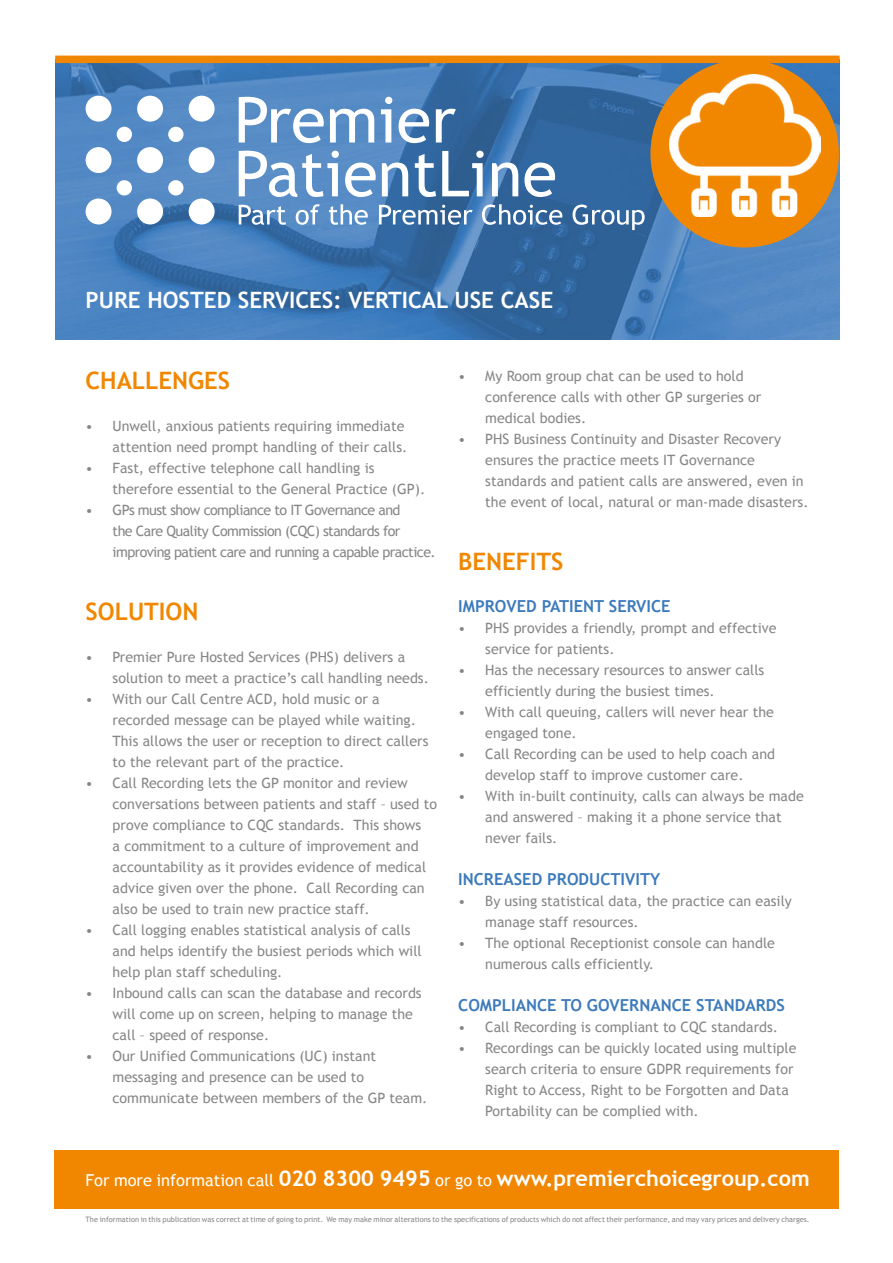
<style>
.page{position:relative;width:893px;height:1263px;background:#fff}
.page>*{position:absolute;margin:0;border:0;box-sizing:border-box;transform-origin:0 0}
.t1{font:700 24px "Trebuchet MS";color:#f18700}
.t2{font:700 22.5px "Trebuchet MS";color:#fff}
.t3{font:700 21.75px "Trebuchet MS";color:#fff}
.t4{font:700 16.5px "Trebuchet MS";color:#3c7abc}
.t5{font:14.25px/21px "Trebuchet MS";color:#878787}
.t6{font:14.25px/21px "Trebuchet MS";letter-spacing:-.04em;color:#878787}
.t7{font:7.5px "Trebuchet MS";color:#878787}
.s1{font-weight:400;font-size:16.5px}
</style>
<div class="page">
<img style="left:55px;top:63px;width:785px;height:276px">
<div style="left:55px;top:56px;width:785px;height:7px;background:#f18700"></div>
<svg style="left:239px;top:97px;width:85px;height:46px"></svg>
<svg style="left:330px;top:109px;width:44px;height:33px"></svg>
<svg style="left:381px;top:97px;width:11px;height:45px"></svg>
<svg style="left:399px;top:109px;width:30px;height:34px"></svg>
<svg style="left:436px;top:109px;width:20px;height:33px"></svg>
<svg style="left:239px;top:151px;width:100px;height:46px"></svg>
<svg style="left:345px;top:163px;width:31px;height:34px"></svg>
<svg style="left:382px;top:163px;width:26px;height:33px"></svg>
<svg style="left:415px;top:154px;width:21px;height:43px"></svg>
<svg style="left:442px;top:151px;width:42px;height:45px"></svg>
<svg style="left:492px;top:163px;width:26px;height:33px"></svg>
<svg style="left:524px;top:163px;width:31px;height:34px"></svg>
<div style="left:86px;top:96px;width:26px;height:26px;background:#fff;border-radius:50%"></div>
<div style="left:137px;top:96px;width:26px;height:26px;background:#fff;border-radius:50%"></div>
<div style="left:189px;top:96px;width:26px;height:26px;background:#fff;border-radius:50%"></div>
<div style="left:86px;top:199px;width:26px;height:25px;background:#fff;border-radius:50%"></div>
<div style="left:137px;top:199px;width:26px;height:25px;background:#fff;border-radius:50%"></div>
<div style="left:189px;top:199px;width:26px;height:25px;background:#fff;border-radius:50%"></div>
<div style="left:86px;top:147px;width:26px;height:26px;background:#fff;border-radius:50%"></div>
<div style="left:137px;top:147px;width:26px;height:26px;background:#fff;border-radius:50%"></div>
<div style="left:189px;top:147px;width:26px;height:26px;background:#fff;border-radius:50%"></div>
<div style="left:168px;top:127px;width:16px;height:15px;background:#fff;border-radius:50%"></div>
<div style="left:168px;top:180px;width:16px;height:15px;background:#fff;border-radius:50%"></div>
<div style="left:117px;top:127px;width:15px;height:15px;background:#fff;border-radius:50%"></div>
<div style="left:117px;top:180px;width:15px;height:15px;background:#fff;border-radius:50%"></div>
<svg style="left:239px;top:205px;width:47px;height:20px"></svg>
<svg style="left:296px;top:204px;width:24px;height:21px"></svg>
<svg style="left:329px;top:204px;width:39px;height:21px"></svg>
<svg style="left:379px;top:205px;width:94px;height:20px"></svg>
<svg style="left:482px;top:204px;width:80px;height:21px"></svg>
<svg style="left:573px;top:205px;width:72px;height:25px"></svg>
<div style="left:54px;top:1150px;width:785px;height:58px;background:#f18700"></div>
<div style="left:650px;top:60px;width:189px;height:187px;background:#f18700;border-radius:50%"></div>
<img style="left:669px;top:75px;width:151px;height:141px">
<h2 class="t2" style="left:86px;top:286px;width:469px">PURE HOSTED SERVICES: VERTICAL USE CASE</h2>
<h1 class="t1" style="left:86px;top:365px;width:146px">CHALLENGES</h1>
<p class="t5" style="left:86px;top:415px;width:323px;text-align:right">• Unwell, anxious patients requiring immediate attention need prompt handling of their calls.</p>
<p class="t5" style="left:113px;top:457px;width:314px;text-indent:-27px">• Fast, effective telephone call handling is therefore essential to the General Practice (GP).</p>
<p class="t6" style="left:113px;top:499px;width:325px;text-indent:-27px">• GPs must show compliance to IT Governance and<br>the Care Quality Commission (CQC) standards for improving patient care and running a capable practice.</p>
<h1 class="t1" style="left:86px;top:596px;width:114px">SOLUTION</h1>
<p class="t5" style="left:113px;top:646px;width:318px;text-indent:-27px">• Premier Pure Hosted Services (PHS) delivers a solution to meet a practice’s call handling needs.</p>
<p class="t5" style="left:113px;top:688px;width:317px;text-indent:-27px">• With our Call Centre ACD, hold music or a recorded message can be played while waiting.<br>This allows the user or reception to direct callers to the relevant part of the practice.</p>
<p class="t5" style="left:113px;top:772px;width:326px;text-indent:-27px">• Call Recording lets the GP monitor and review conversations between patients and staff – used to prove compliance to CQC standards. This shows<br>a commitment to a culture of improvement and accountability as it provides evidence of medical advice given over the phone. Call Recording can also be used to train new practice staff.</p>
<p class="t5" style="left:113px;top:919px;width:311px;text-indent:-27px">• Call logging enables statistical analysis of calls and helps identify the busiest periods which will help plan staff scheduling.</p>
<p class="t5" style="left:113px;top:982px;width:311px;text-indent:-27px">• Inbound calls can scan the database and records will come up on screen, helping to manage the call – speed of response.</p>
<p class="t5" style="left:113px;top:1045px;width:316px;text-indent:-27px">• Our Unified Communications (UC) instant messaging and presence can be used to communicate between members of the GP team.</p>
<p class="t5" style="left:485px;top:366px;width:278px;text-indent:-27px">• My Room group chat can be used to hold conference calls with other GP surgeries or medical bodies.</p>
<p class="t5" style="left:485px;top:429px;width:325px;text-indent:-27px">• PHS Business Continuity and Disaster Recovery ensures the practice meets IT Governance standards and patient calls are answered, even in the event of local, natural or man-made disasters.</p>
<h1 class="t1" style="left:458px;top:547px;width:107px">BENEFITS</h1>
<p class="t4" style="left:458px;top:596px;width:214px">IMPROVED PATIENT SERVICE</p>
<p class="t5" style="left:485px;top:618px;width:293px;text-indent:-27px">• PHS provides a friendly, prompt and effective service for patients.</p>
<p class="t5" style="left:485px;top:660px;width:281px;text-indent:-27px">• Has the necessary resources to answer calls efficiently during the busiest times.</p>
<p class="t5" style="left:485px;top:702px;width:290px;text-indent:-27px">• With call queuing, callers will never hear the engaged tone.</p>
<p class="t5" style="left:458px;top:744px;width:318px;text-align:center">• Call Recording can be used to help coach and develop staff to improve customer care.</p>
<p class="t5" style="left:485px;top:786px;width:320px;text-indent:-27px">• With in-built continuity, calls can always be made and answered – making it a phone service that never fails.</p>
<p class="t4" style="left:458px;top:869px;width:204px">INCREASED PRODUCTIVITY</p>
<p class="t5" style="left:485px;top:891px;width:308px;text-indent:-27px">• By using statistical data, the practice can easily manage staff resources.</p>
<p class="t5" style="left:485px;top:933px;width:291px;text-indent:-27px">• The optional Receptionist console can handle numerous calls efficiently.</p>
<p class="t4" style="left:458px;top:995px;width:328px">COMPLIANCE TO GOVERNANCE STANDARDS</p>
<p class="t5" style="left:458px;top:1017px;width:321px">• Call Recording is compliant to CQC standards.</p>
<p class="t5" style="left:485px;top:1038px;width:313px;text-indent:-27px">• Recordings can be quickly located using multiple search criteria to ensure GDPR requirements for Right to Access, Right to be Forgotten and Data Portability can be complied with.</p>
<h3 class="t3" style="left:86px;top:1165px;width:726px"><span class="s1">For more information call</span> 020 8300 9495 <span class="s1">or go to</span> www.premierchoicegroup.com</h3>
<p class="t7" style="left:86px;top:1215px;width:725px">The information in this publication was correct at time of going to print. We may make minor alterations to the specifications of products which do not affect their performance, and may vary prices and delivery charges.</p>
</div>
